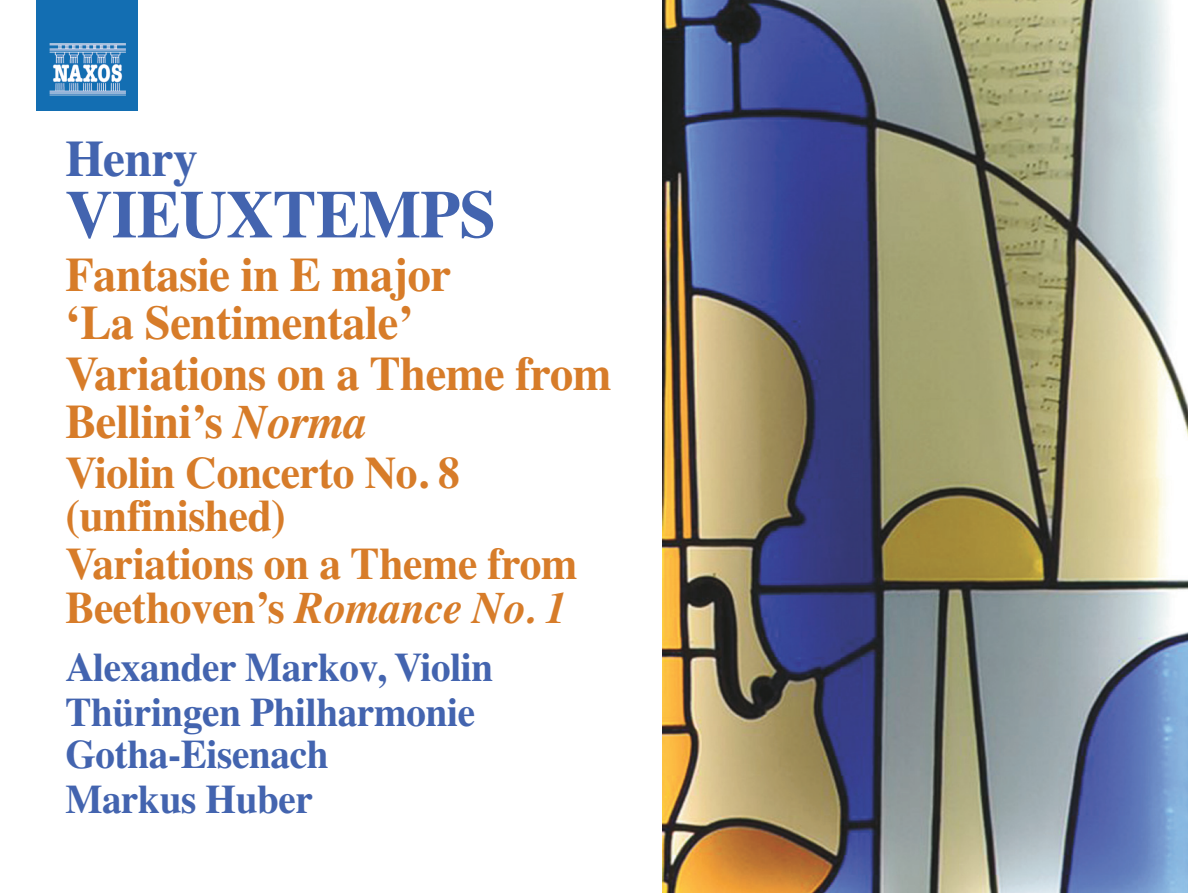
<style>
.page{position:relative;width:1188px;height:893px;background:#fff}
.page>*{position:absolute;margin:0;border:0;box-sizing:border-box;transform-origin:0 0}
.t1{font:700 67.5px "Times";letter-spacing:-.01em;color:#4364af}
.t2{font:700 51px "Times";letter-spacing:-.01em;color:#4364af}
.t3{font:700 48px/49.1px "Times";letter-spacing:-.01em;color:#d77c29}
.t4{font:700 45px/43.5px "Times";letter-spacing:-.01em;color:#d77c29}
.t5{font:700 40.5px/44px "Times";letter-spacing:-.01em;color:#4364af}
.s1{font-style:italic}
</style>
<div class="page">
<img style="left:36px;top:0;width:101px;height:110px">
<img style="left:662px;top:0;width:526px;height:893px">
<p class="t2" style="left:65px;top:140px;width:134px">Henry</p>
<p class="t1" style="left:65px;top:190px;width:432px">VIEUXTEMPS</p>
<p class="t3" style="left:65px;top:255px;width:548px">Fantasie in E major<br>‘La Sentimentale’<br>Variations on a Theme from<br>Bellini’s <span class="s1">Norma</span></p>
<p class="t4" style="left:65px;top:455px;width:396px">Violin Concerto No. 8 (unfinished)</p>
<p class="t4" style="left:65px;top:547px;width:514px">Variations on a Theme from<br>Beethoven’s <span class="s1">Romance No. 1</span></p>
<p class="t5" style="left:65px;top:649px;width:429px">Alexander Markov, Violin<br>Thüringen Philharmonie<br>Gotha-Eisenach<br>Markus Huber</p>
</div>
